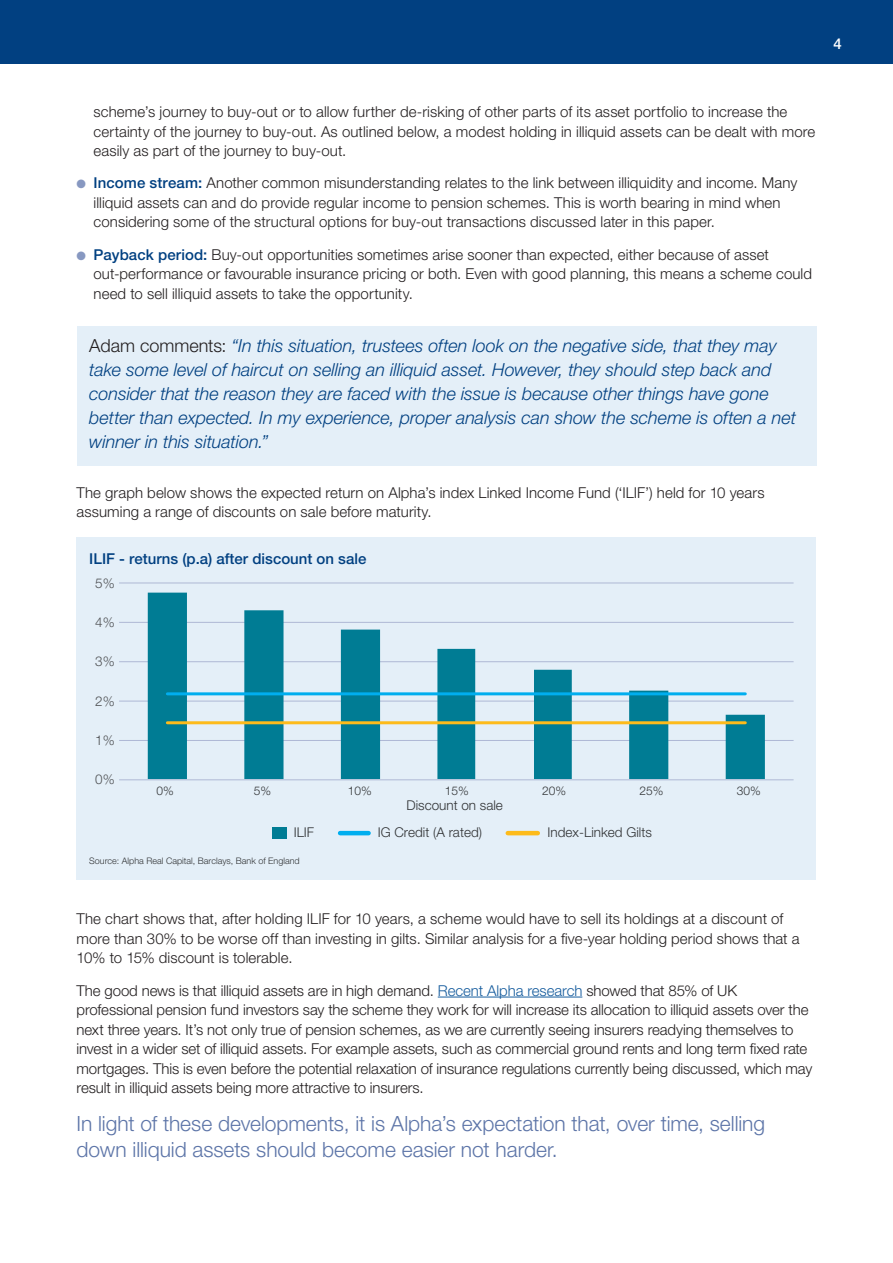
<style>
.page{position:relative;width:893px;height:1263px;background:#fff}
.page>*{position:absolute;margin:0;border:0;box-sizing:border-box;transform-origin:0 0}
.Body_Intro_-_lvl2{font:300 21px/25.5px "Helvetica Neue LT Std";letter-spacing:-.005em;color:#5d75a8}
.Body_-_shaded{font:italic 300 18px/24px "Helvetica Neue LT Std";letter-spacing:-.005em;color:#014081}
.Body_-_text{font:300 15px/19.5px "Helvetica Neue LT Std";letter-spacing:.005em;color:#231f20}
.t1{font:500 15px "Helvetica Neue LT Std";color:#014081}
.t2{font:500 15px "Helvetica Neue LT Std";color:#fff}
.t3{font:300 13.5px "Helvetica Neue LT Std";color:#313335}
.t4{font:300 13.5px "Helvetica Neue LT Std";color:#4f5154}
.t5{font:300 12px "Helvetica Neue LT Std";color:#313335}
.t6{font:300 9px "Helvetica Neue LT Std";color:#313335}
.s1{color:#8798c1}
.s2{font-weight:500;color:#014081}
.s3{font-style:normal;color:#231f20}
.s4{color:#175d9e}
</style>
<div class="page">
<div style="left:0;top:0;width:893px;height:64px;background:#014081"></div>
<div style="left:77px;top:326px;width:739px;height:139px;background:#e4eff8"></div>
<hr style="left:438px;top:997px;width:144px;height:1px;background:#175d9e">
<div style="left:77px;top:537px;width:739px;height:342px;background:#e4eff8"></div>
<hr style="left:119px;top:583px;width:675px;height:1px;background:#aeb8d5">
<hr style="left:119px;top:622px;width:675px;height:1px;background:#aeb8d5">
<hr style="left:119px;top:661px;width:675px;height:1px;background:#aeb8d5">
<hr style="left:119px;top:701px;width:675px;height:1px;background:#aeb8d5">
<hr style="left:119px;top:740px;width:675px;height:1px;background:#aeb8d5">
<hr style="left:119px;top:779px;width:675px;height:1px;background:#aeb8d5">
<hr style="left:340px;top:831px;width:29px;height:4px;background:#00aeef">
<hr style="left:508px;top:831px;width:30px;height:4px;background:#fdbb1b">
<div style="left:272px;top:827px;width:15px;height:11px;background:#007c94"></div>
<svg style="left:148px;top:593px;width:617px;height:186px"></svg>
<hr style="left:167px;top:692px;width:578px;height:3px;background:#00aeef">
<hr style="left:167px;top:721px;width:578px;height:3px;background:#fdbb1b">
<p class="t2" style="left:833px;top:35px;width:10px">4</p>
<p class="Body_-_text" style="left:94px;top:102px;width:723px">scheme’s journey to buy‑out or to allow further de‑risking of other parts of its asset portfolio to increase the certainty of the journey to buy‑out. As outlined below, a modest holding in illiquid assets can be dealt with more easily as part of the journey to buy‑out.</p>
<p class="Body_-_text" style="left:94px;top:173px;width:705px;text-indent:-17px"><span class="s1">●</span> <span class="s2">Income stream:</span> Another common misunderstanding relates to the link between illiquidity and income. Many illiquid assets can and do provide regular income to pension schemes. This is worth bearing in mind when considering some of the structural options for buy‑out transactions discussed later in this paper.</p>
<p class="Body_-_text" style="left:94px;top:244px;width:720px;text-indent:-17px"><span class="s1">●</span> <span class="s2">Payback period:</span> Buy‑out opportunities sometimes arise sooner than expected, either because of asset out‑performance or favourable insurance pricing or both. Even with good planning, this means a scheme could need to sell illiquid assets to take the opportunity.</p>
<p class="Body_-_shaded" style="left:89px;top:334px;width:708px"><span class="s3">Adam comments:</span> “In this situation, trustees often look on the negative side, that they may take some level of haircut on selling an illiquid asset. However, they should step back and consider that the reason they are faced with the issue is because other things have gone better than expected. In my experience, proper analysis can show the scheme is often a net winner in this situation.”</p>
<p class="Body_-_text" style="left:77px;top:482px;width:690px">The graph below shows the expected return on Alpha’s index Linked Income Fund (‘ILIF’) held for 10 years assuming a range of discounts on sale before maturity.</p>
<p class="t1" style="left:89px;top:550px;width:279px">ILIF - returns (p.a) after discount on sale</p>
<p class="t4" style="left:95px;top:575px;width:21px">5%</p>
<p class="t4" style="left:95px;top:614px;width:21px">4%</p>
<p class="t4" style="left:95px;top:653px;width:21px">3%</p>
<p class="t4" style="left:95px;top:692px;width:21px">2%</p>
<p class="t4" style="left:95px;top:732px;width:21px">1%</p>
<p class="t4" style="left:95px;top:771px;width:21px">0%</p>
<p class="t5" style="left:156px;top:783px;width:19px">0%</p>
<p class="t5" style="left:254px;top:783px;width:19px">5%</p>
<p class="t5" style="left:348px;top:783px;width:26px">10%</p>
<p class="t5" style="left:445px;top:783px;width:26px">15%</p>
<p class="t5" style="left:542px;top:783px;width:26px">20%</p>
<p class="t5" style="left:639px;top:783px;width:26px">25%</p>
<p class="t5" style="left:737px;top:783px;width:26px">30%</p>
<p class="t3" style="left:406px;top:797px;width:98px">Discount on sale</p>
<p class="t3" style="left:294px;top:824px;width:22px">ILIF</p>
<p class="t6" style="left:89px;top:855px;width:212px">Source: Alpha Real Capital, Barclays, Bank of England</p>
<p class="t3" style="left:378px;top:824px;width:106px">IG Credit (A rated)</p>
<p class="t3" style="left:548px;top:824px;width:106px">Index-Linked Gilts</p>
<p class="Body_-_text" style="left:77px;top:909px;width:725px">The chart shows that, after holding ILIF for 10 years, a scheme would have to sell its holdings at a discount of more than 30% to be worse off than investing in gilts. Similar analysis for a five-year holding period shows that a<br>10% to 15% discount is tolerable.</p>
<p class="Body_-_text" style="left:77px;top:980px;width:737px">The good news is that illiquid assets are in high demand. <span class="s4">Recent Alpha research</span> showed that 85% of UK professional pension fund investors say the scheme they work for will increase its allocation to illiquid assets over the next three years. It’s not only true of pension schemes, as we are currently seeing insurers readying themselves to invest in a wider set of illiquid assets. For example assets, such as commercial ground rents and long term fixed rate mortgages. This is even before the potential relaxation of insurance regulations currently being discussed, which may result in illiquid assets being more attractive to insurers.</p>
<p class="Body_Intro_-_lvl2" style="left:77px;top:1111px;width:690px">In light of these developments, it is Alpha’s expectation that, over time, selling down illiquid assets should become easier not harder.</p>
</div>
